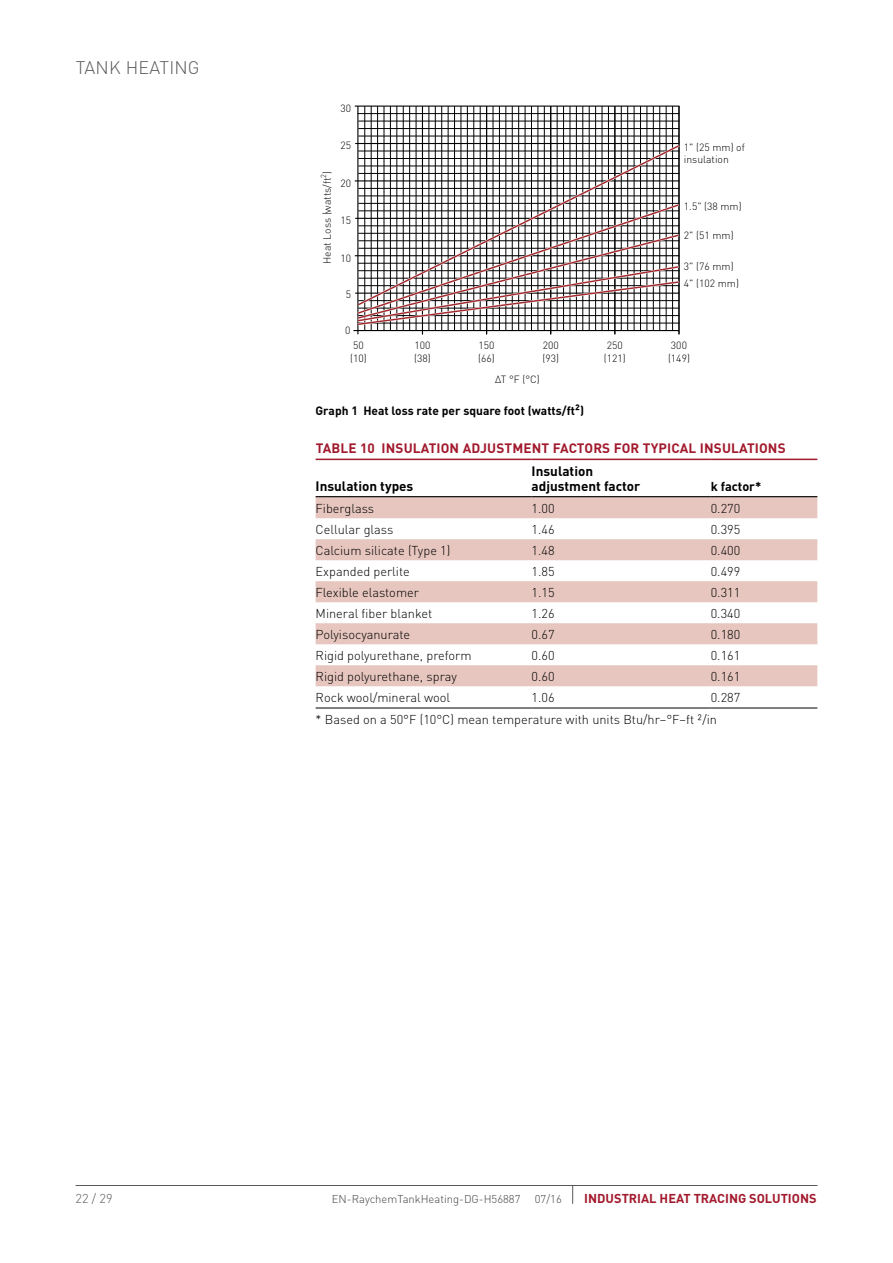
<style>
.page{position:relative;width:893px;height:1263px;background:#fff}
.page>*{position:absolute;margin:0;border:0;box-sizing:border-box;transform-origin:0 0}
.t1{font:300 18px "DIN Pro";letter-spacing:.01em;color:#58595b}
.t2{font:700 13.5px "DIN Pro";letter-spacing:.01em;color:#a21a2d}
.t3{font:700 13.5px/15px "DIN Pro";color:#000}
.t4{font:300 12.75px/22.4px "DIN Pro";color:#000}
.t5{font:700 12.75px "DIN Pro";color:#a21a2d}
.t6{font:700 12.75px "DIN Pro";color:#000}
.t7{font:300 12.75px "DIN Pro";color:#58595b}
.t8{font:700 12px "DIN Pro";color:#000}
.t9{font:300 11.25px "DIN Pro";color:#414042}
.t10{font:300 10.35px/12.5px "DIN Pro";color:#000}
.s1{font-size:13.5px}
</style>
<div class="page">
<svg style="left:316px;top:497px;width:501px;height:189px;fill:#e6c6be"></svg>
<hr style="left:316px;top:496px;width:216px;height:1px;background:#000">
<hr style="left:532px;top:496px;width:179px;height:1px;background:#000">
<hr style="left:711px;top:496px;width:106px;height:1px;background:#000">
<hr style="left:316px;top:459px;width:216px;height:1px;background:#a21a2d">
<hr style="left:532px;top:459px;width:179px;height:1px;background:#a21a2d">
<hr style="left:711px;top:459px;width:106px;height:1px;background:#a21a2d">
<hr style="left:316px;top:708px;width:216px;height:1px;background:#000">
<hr style="left:532px;top:708px;width:179px;height:1px;background:#000">
<hr style="left:711px;top:708px;width:106px;height:1px;background:#000">
<hr style="left:364px;top:106px;width:1px;height:225px;background:#000">
<hr style="left:371px;top:106px;width:1px;height:225px;background:#000">
<hr style="left:377px;top:106px;width:1px;height:225px;background:#000">
<hr style="left:384px;top:106px;width:1px;height:225px;background:#000">
<hr style="left:390px;top:106px;width:1px;height:225px;background:#000">
<hr style="left:397px;top:106px;width:1px;height:225px;background:#000">
<hr style="left:403px;top:106px;width:1px;height:225px;background:#000">
<hr style="left:409px;top:106px;width:1px;height:225px;background:#000">
<hr style="left:416px;top:106px;width:1px;height:225px;background:#000">
<hr style="left:422px;top:106px;width:1px;height:228px;background:#000">
<hr style="left:429px;top:106px;width:1px;height:225px;background:#000">
<hr style="left:435px;top:106px;width:1px;height:225px;background:#000">
<hr style="left:441px;top:106px;width:1px;height:225px;background:#000">
<hr style="left:448px;top:106px;width:1px;height:225px;background:#000">
<hr style="left:454px;top:106px;width:1px;height:225px;background:#000">
<hr style="left:461px;top:106px;width:1px;height:225px;background:#000">
<hr style="left:467px;top:106px;width:1px;height:225px;background:#000">
<hr style="left:473px;top:106px;width:1px;height:225px;background:#000">
<hr style="left:480px;top:106px;width:1px;height:225px;background:#000">
<hr style="left:486px;top:106px;width:1px;height:228px;background:#000">
<hr style="left:493px;top:106px;width:1px;height:225px;background:#000">
<hr style="left:499px;top:106px;width:1px;height:225px;background:#000">
<hr style="left:506px;top:106px;width:1px;height:225px;background:#000">
<hr style="left:512px;top:106px;width:1px;height:225px;background:#000">
<hr style="left:518px;top:106px;width:1px;height:225px;background:#000">
<hr style="left:525px;top:106px;width:1px;height:225px;background:#000">
<hr style="left:531px;top:106px;width:1px;height:225px;background:#000">
<hr style="left:538px;top:106px;width:1px;height:225px;background:#000">
<hr style="left:544px;top:106px;width:1px;height:225px;background:#000">
<hr style="left:550px;top:106px;width:1px;height:228px;background:#000">
<hr style="left:557px;top:106px;width:1px;height:225px;background:#000">
<hr style="left:563px;top:106px;width:1px;height:225px;background:#000">
<hr style="left:570px;top:106px;width:1px;height:225px;background:#000">
<hr style="left:576px;top:106px;width:1px;height:225px;background:#000">
<hr style="left:582px;top:106px;width:1px;height:225px;background:#000">
<hr style="left:589px;top:106px;width:1px;height:225px;background:#000">
<hr style="left:595px;top:106px;width:1px;height:225px;background:#000">
<hr style="left:602px;top:106px;width:1px;height:225px;background:#000">
<hr style="left:608px;top:106px;width:1px;height:225px;background:#000">
<hr style="left:615px;top:106px;width:1px;height:228px;background:#000">
<hr style="left:614px;top:106px;width:1px;height:228px;background:#000">
<hr style="left:621px;top:106px;width:1px;height:225px;background:#000">
<hr style="left:627px;top:106px;width:1px;height:225px;background:#000">
<hr style="left:634px;top:106px;width:1px;height:225px;background:#000">
<hr style="left:640px;top:106px;width:1px;height:225px;background:#000">
<hr style="left:647px;top:106px;width:1px;height:225px;background:#000">
<hr style="left:653px;top:106px;width:1px;height:225px;background:#000">
<hr style="left:659px;top:106px;width:1px;height:225px;background:#000">
<hr style="left:666px;top:106px;width:1px;height:225px;background:#000">
<hr style="left:672px;top:106px;width:1px;height:225px;background:#000">
<hr style="left:679px;top:106px;width:1px;height:228px;background:#000">
<hr style="left:678px;top:106px;width:1px;height:228px;background:#000">
<hr style="left:358px;top:121px;width:321px;height:1px;background:#000">
<hr style="left:358px;top:136px;width:321px;height:1px;background:#000">
<hr style="left:355px;top:106px;width:324px;height:1px;background:#000">
<hr style="left:358px;top:128px;width:321px;height:1px;background:#000">
<hr style="left:357px;top:113px;width:322px;height:1px;background:#000">
<hr style="left:357px;top:106px;width:1px;height:228px;background:#000">
<hr style="left:353px;top:330px;width:326px;height:1px;background:#000">
<svg style="left:356px;top:144px;width:324px;height:58px"></svg>
<svg style="left:355px;top:202px;width:325px;height:125px"></svg>
<hr style="left:76px;top:1185px;width:741px;height:1px;background:#58595b">
<svg style="left:572px;top:1186px;width:1px;height:18px"></svg>
<h1 class="t1" style="left:76px;top:55px;width:125px">Tank Heating</h1>
<p class="t10" style="left:341px;top:102px;width:12px">30</p>
<p class="t10" style="left:320px;top:264px;width:94px;rotate:-90deg">Heat Loss (watts/ft<sup>2</sup>)</p>
<p class="t10" style="left:341px;top:139px;width:12px">25</p>
<p class="t10" style="left:684px;top:140px;width:62px">1" (25 mm) of insulation</p>
<p class="t10" style="left:684px;top:199px;width:59px">1.5" (38 mm)</p>
<p class="t10" style="left:684px;top:229px;width:51px">2" (51 mm)</p>
<p class="t10" style="left:684px;top:258px;width:57px;line-height:16.5px">3" (76 mm)<br>4" (102 mm)</p>
<p class="t10" style="left:341px;top:177px;width:12px">20</p>
<p class="t10" style="left:341px;top:214px;width:12px">15</p>
<p class="t10" style="left:341px;top:251px;width:12px">10</p>
<p class="t10" style="left:346px;top:288px;width:7px">5</p>
<p class="t10" style="left:345px;top:323px;width:7px">0</p>
<p class="t10" style="left:350px;top:339px;width:18px">50 (10)</p>
<p class="t10" style="left:414px;top:339px;width:18px">100 (38)</p>
<p class="t10" style="left:478px;top:339px;width:18px">150 (66)</p>
<p class="t10" style="left:542px;top:339px;width:18px">200 (93)</p>
<p class="t10" style="left:604px;top:339px;width:23px">250 (121)</p>
<p class="t10" style="left:668px;top:339px;width:23px">300 (149)</p>
<p class="t10" style="left:495px;top:373px;width:46px">∆T °F (°C)</p>
<p class="t8" style="left:316px;top:402px;width:270px">Graph 1 Heat loss rate per square foot (watts/ft<span class="s1">2</span>)</p>
<p class="t2" style="left:316px;top:439px;width:352px">Table 10 Insulation Adjustment Factors for Typical</p>
<p class="t2" style="left:700px;top:439px;width:86px">Insulations</p>
<p class="t3" style="left:316px;top:478px;width:99px">Insulation types</p>
<p class="t3" style="left:532px;top:463px;width:110px">Insulation adjustment factor</p>
<p class="t6" style="left:711px;top:477px;width:52px">k factor*</p>
<p class="t4" style="left:316px;top:497px;width:60px">Fiberglass</p>
<p class="t4" style="left:532px;top:497px;width:25px">1.00</p>
<p class="t4" style="left:711px;top:497px;width:31px">0.270</p>
<p class="t4" style="left:316px;top:518px;width:79px">Cellular glass</p>
<p class="t4" style="left:532px;top:518px;width:25px">1.46</p>
<p class="t4" style="left:711px;top:518px;width:31px">0.395</p>
<p class="t4" style="left:316px;top:539px;width:136px">Calcium silicate (Type 1)</p>
<p class="t4" style="left:532px;top:539px;width:25px">1.48</p>
<p class="t4" style="left:711px;top:539px;width:31px">0.400</p>
<p class="t4" style="left:316px;top:560px;width:96px">Expanded perlite</p>
<p class="t4" style="left:532px;top:560px;width:25px">1.85</p>
<p class="t4" style="left:711px;top:560px;width:31px">0.499</p>
<p class="t4" style="left:316px;top:581px;width:105px">Flexible elastomer</p>
<p class="t4" style="left:532px;top:581px;width:25px">1.15</p>
<p class="t4" style="left:711px;top:581px;width:31px">0.311</p>
<p class="t4" style="left:316px;top:602px;width:118px">Mineral fiber blanket</p>
<p class="t4" style="left:532px;top:602px;width:25px">1.26</p>
<p class="t4" style="left:711px;top:602px;width:31px">0.340</p>
<p class="t4" style="left:316px;top:623px;width:96px">Polyisocyanurate</p>
<p class="t4" style="left:532px;top:623px;width:25px">0.67</p>
<p class="t4" style="left:711px;top:623px;width:31px">0.180</p>
<p class="t4" style="left:316px;top:644px;width:158px">Rigid polyurethane, preform</p>
<p class="t4" style="left:532px;top:644px;width:25px">0.60</p>
<p class="t4" style="left:711px;top:644px;width:31px">0.161</p>
<p class="t4" style="left:316px;top:665px;width:143px">Rigid polyurethane, spray</p>
<p class="t4" style="left:532px;top:665px;width:25px">0.60</p>
<p class="t4" style="left:711px;top:665px;width:31px">0.161</p>
<p class="t4" style="left:316px;top:686px;width:136px">Rock wool/mineral wool</p>
<p class="t4" style="left:532px;top:686px;width:25px">1.06</p>
<p class="t4" style="left:316px;top:686px;width:426px;text-indent:395px">0.287 * Based on a 50°F (10°C) mean temperature with units Btu/hr–°F–ft <span class="s1">2</span>/in</p>
<p class="t7" style="left:76px;top:1190px;width:39px">22 / 29</p>
<p class="t9" style="left:332px;top:1191px;width:190px">EN-RaychemTankHeating-DG-H56887</p>
<p class="t9" style="left:535px;top:1191px;width:28px">07/16</p>
<p class="t5" style="left:584px;top:1190px;width:234px">Industrial Heat Traci ng Solutions</p>
</div>
